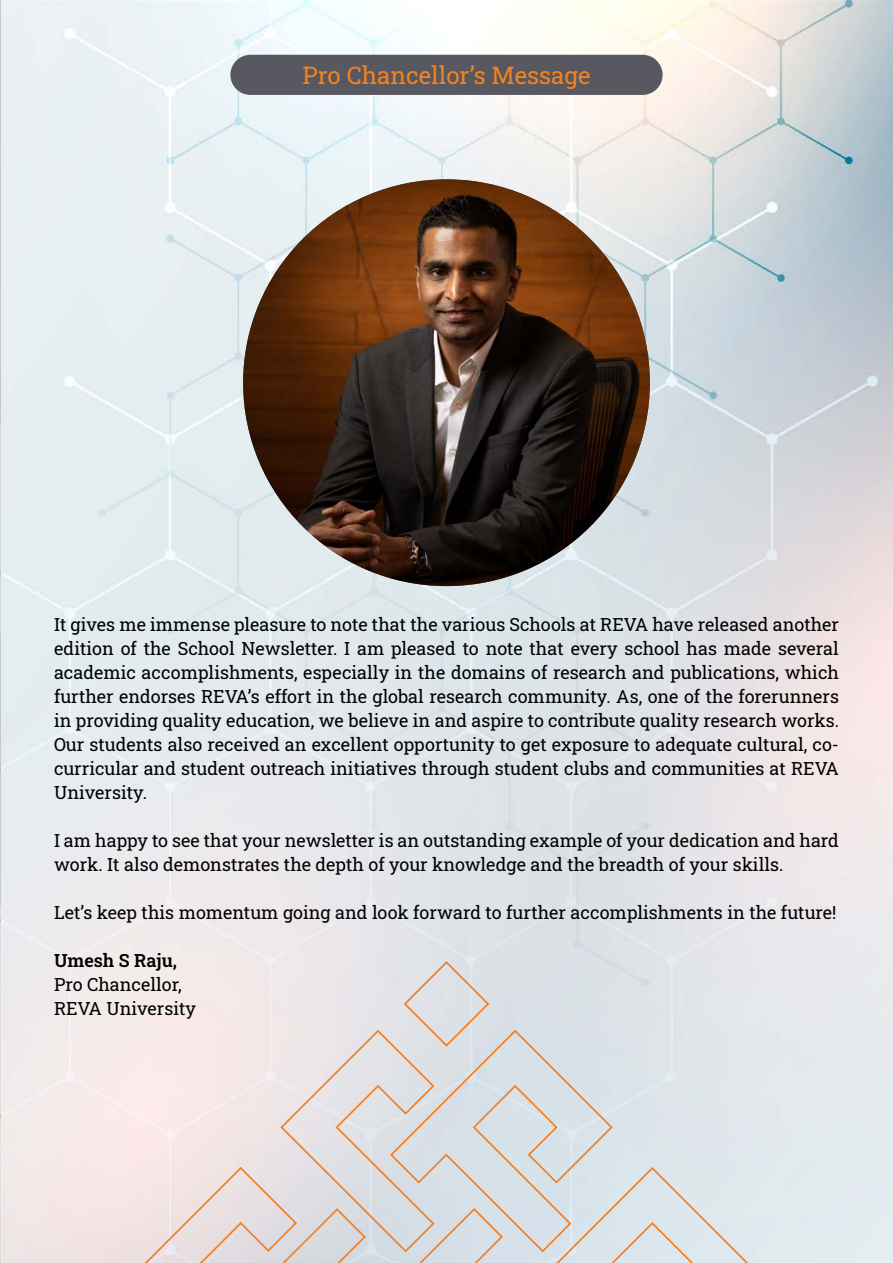
<style>
.page{position:relative;width:893px;height:1263px;background:#fff}
.page>*{position:absolute;margin:0;border:0;box-sizing:border-box;transform-origin:0 0}
.t1{font:24px "Roboto Slab";color:#f58220}
.t2{font:18px/24px "Roboto Slab";color:#000}
.t3{font:600 18px "Roboto Slab";color:#000}
</style>
<div class="page">
<img style="left:0;top:0;width:893px;height:1263px">
<div style="left:526px;top:1166px;width:225px;height:97px;background:#dee7ec"></div>
<svg style="left:504px;top:1028px;width:110px;height:226px;background:#d9dee0"></svg>
<svg style="left:142px;top:960px;width:362px;height:303px;background:#e6e0e0"></svg>
<div style="left:230px;top:55px;width:433px;height:40px;background:#585860;border-radius:20px"></div>
<img style="left:243px;top:179px;width:407px;height:407px;border-radius:203px">
<h1 class="t1" style="left:303px;top:59px;width:289px">Pro Chancellor’s Message</h1>
<p class="t2" style="left:54px;top:612px;width:786px;text-align:justify">It gives me immense pleasure to note that the various Schools at REVA have released another edition of the School Newsletter. I am pleased to note that every school has made several academic accomplishments, especially in the domains of research and publications, which further endorses REVA’s effort in the global research community. As, one of the forerunners in providing quality education, we believe in and aspire to contribute quality research works.<br>Our students also received an excellent opportunity to get exposure to adequate cultural, co&shy;curricular and student outreach initiatives through student clubs and communities at REVA University.</p>
<p class="t2" style="left:54px;top:828px;width:786px">I am happy to see that your newsletter is an outstanding example of your dedication and hard work. It also demonstrates the depth of your knowledge and the breadth of your skills.</p>
<p class="t2" style="left:54px;top:900px;width:784px">Let’s keep this momentum going and look forward to further accomplishments in the future!</p>
<p class="t3" style="left:54px;top:948px;width:125px">Umesh S Raju,</p>
<p class="t2" style="left:54px;top:972px;width:144px">Pro Chancellor,<br>REVA University</p>
</div>
